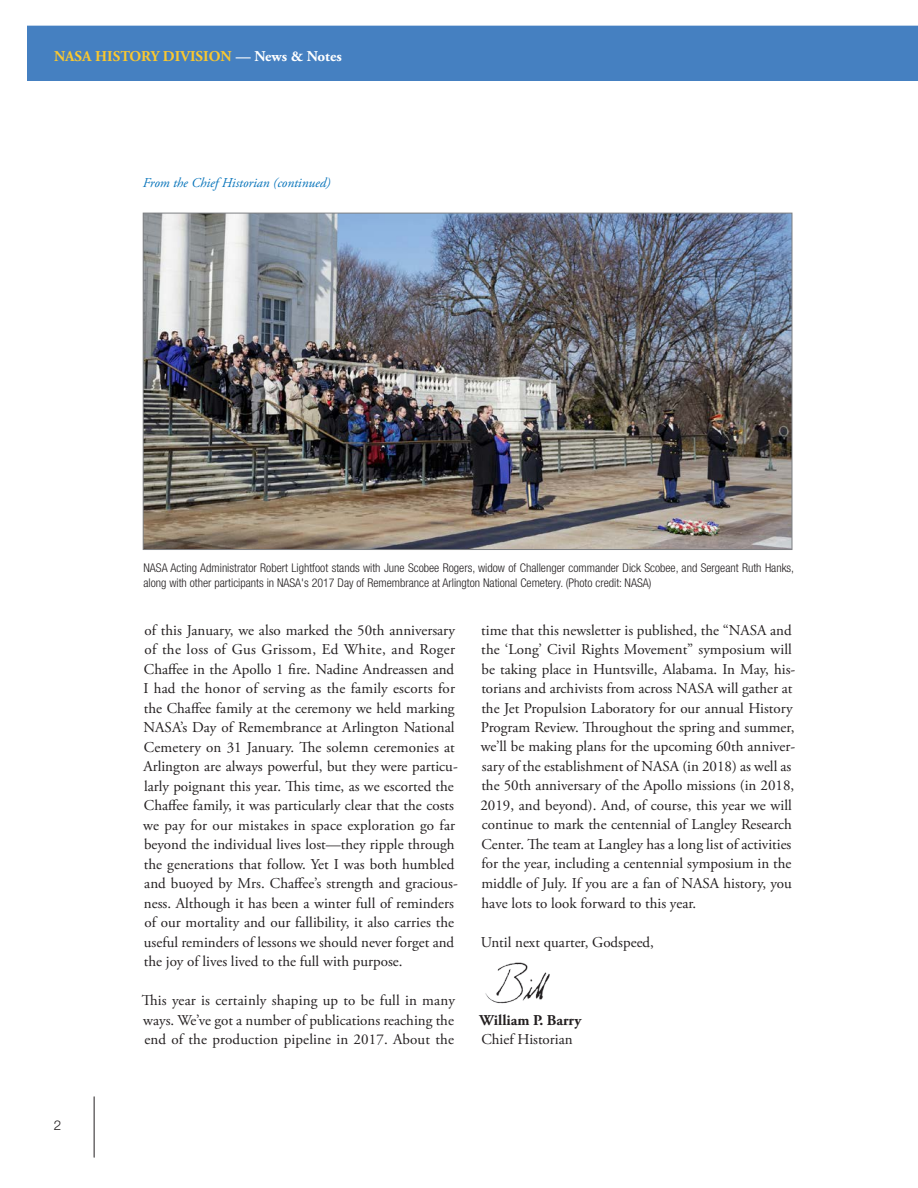
<style>
.page{position:relative;width:918px;height:1188px;background:#fff}
.page>*{position:absolute;margin:0;border:0;box-sizing:border-box;transform-origin:0 0}
.Body{font:15px/19.5px "Adobe Garamond Pro";color:#231f20}
.t1{font:700 15px "Adobe Garamond Pro";color:#fac82f}
.Body-2{font:700 15px "Adobe Garamond Pro";color:#231f20}
.Continued__Inside{font:italic 13.5px "Adobe Garamond Pro";color:#0673ba}
.t2{font:300 13.5px "Helvetica Neue LT Std";color:#231f20}
.t3{font:300 condensed 12px/15px "Helvetica Neue LT Std";color:#231f20}
.s1{color:#fff}
</style>
<div class="page">
<hr style="left:94px;top:1097px;width:1px;height:60px;background:#231f20">
<div style="left:27px;top:26px;width:891px;height:55px;background:#4580c1"></div>
<img style="left:145px;top:215px;width:645px;height:333px">
<img style="left:485px;top:962px;width:65px;height:42px">
<p class="t1" style="left:54px;top:47px;width:289px">NASA HISTORY DIVISION <span class="s1">— News &amp; Notes</span></p>
<p class="Continued__Inside" style="left:143px;top:175px;width:189px">From the Chief Historian (continued)</p>
<p class="t3" style="left:143px;top:560px;width:652px">NASA Acting Administrator Robert Lightfoot stands with June Scobee Rogers, widow of Challenger commander Dick Scobee, and Sergeant Ruth Hanks, along with other participants in NASA's 2017 Day of Remembrance at Arlington National Cemetery. (Photo credit: NASA)</p>
<p class="t2" style="left:54px;top:1117px;width:9px">2</p>
<p class="Body" style="left:143px;top:621px;width:316px">of this January, we also marked the 50th anniversary of the loss of Gus Grissom, Ed White, and Roger Chaffee in the Apollo 1 fire. Nadine Andreassen and I had the honor of serving as the family escorts for the Chaffee family at the ceremony we held marking NASA’s Day of Remembrance at Arlington National Cemetery on 31 January. The solemn ceremonies at Arlington are always powerful, but they were particu&shy;larly poignant this year. This time, as we escorted the Chaffee family, it was particularly clear that the costs we pay for our mistakes in space exploration go far beyond the individual lives lost—they ripple through the generations that follow. Yet I was both humbled and buoyed by Mrs. Chaffee’s strength and gracious&shy;ness. Although it has been a winter full of reminders of our mortality and our fallibility, it also carries the useful reminders of lessons we should never forget and the joy of lives lived to the full with purpose.</p>
<p class="Body" style="left:142px;top:991px;width:315px;text-align:justify">This year is certainly shaping up to be full in many ways. We’ve got a number of publications reaching the end of the production pipeline in 2017. About the</p>
<p class="Body" style="left:480px;top:621px;width:316px">time that this newsletter is published, the “NASA and the ‘Long’ Civil Rights Movement” symposium will be taking place in Huntsville, Alabama. In May, his&shy;torians and archivists from across NASA will gather at the Jet Propulsion Laboratory for our annual History Program Review. Throughout the spring and summer, we’ll be making plans for the upcoming 60th anniver&shy;sary of the establishment of NASA (in 2018) as well as the 50th anniversary of the Apollo missions (in 2018, 2019, and beyond). And, of course, this year we will continue to mark the centennial of Langley Research Center. The team at Langley has a long list of activities for the year, including a centennial symposium in the middle of July. If you are a fan of NASA history, you have lots to look forward to this year.</p>
<p class="Body" style="left:481px;top:933px;width:175px">Until next quarter, Godspeed,</p>
<p class="Body-2" style="left:480px;top:1011px;width:103px">William P. Barry</p>
<p class="Body" style="left:481px;top:1030px;width:93px">Chief Historian</p>
</div>
